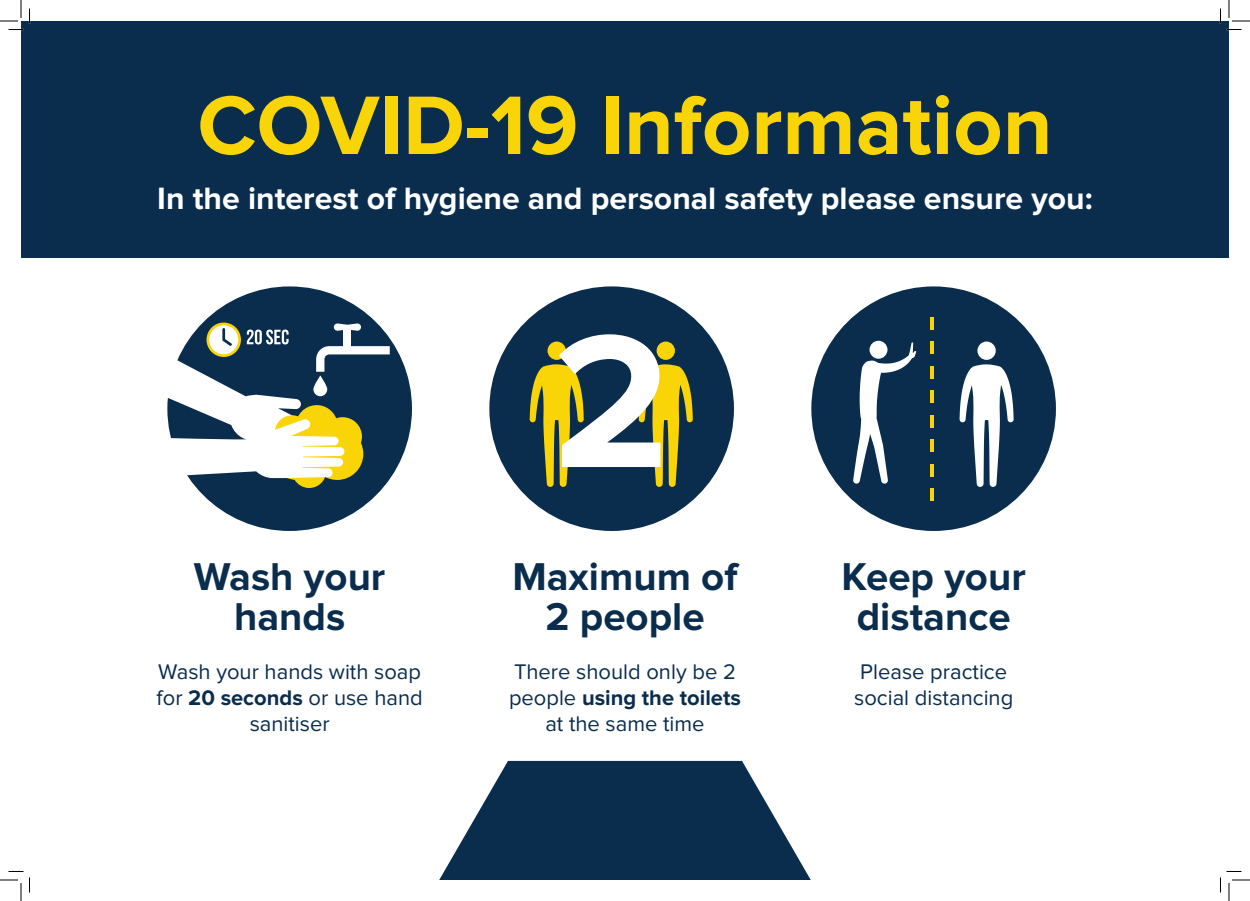
<style>
.page{position:relative;width:1250px;height:901px;background:#fff}
.page>*{position:absolute;margin:0;border:0;box-sizing:border-box;transform-origin:0 0}
.t1{font:700 196px "Proxima Nova";color:#fff}
.t2{font:700 86px "Proxima Nova";color:#f9d508}
.t3{font:700 40.2px/40px "Proxima Nova";color:#0a2d4e;text-align:center}
.t4{font:700 32px "Proxima Nova";color:#fff}
.t5{font:21.9px/26.3px "Proxima Nova";color:#0a2d4e;text-align:center}
.s1{font-weight:700}
</style>
<div class="page">
<div style="left:21px;top:21px;width:1208px;height:237px;background:#0a2d4e"></div>
<div style="left:167px;top:286px;width:245px;height:245px;background:#0a2d4e;border-radius:50%"></div>
<svg style="left:167px;top:323px;width:223px;height:165px"></svg>
<div style="left:811px;top:286px;width:245px;height:245px;background:#0a2d4e;border-radius:50%"></div>
<svg style="left:930px;top:488px;width:3px;height:13px"></svg>
<svg style="left:930px;top:415px;width:3px;height:12px"></svg>
<svg style="left:930px;top:439px;width:3px;height:13px"></svg>
<svg style="left:930px;top:464px;width:3px;height:12px"></svg>
<svg style="left:930px;top:390px;width:3px;height:13px"></svg>
<svg style="left:930px;top:317px;width:3px;height:12px"></svg>
<svg style="left:930px;top:366px;width:3px;height:12px"></svg>
<svg style="left:930px;top:342px;width:3px;height:12px"></svg>
<svg style="left:959px;top:364px;width:54px;height:123px"></svg>
<div style="left:977px;top:342px;width:18px;height:18px;background:#fff;border-radius:50%"></div>
<svg style="left:853px;top:342px;width:63px;height:142px"></svg>
<div style="left:489px;top:286px;width:245px;height:245px;background:#0a2d4e;border-radius:50%"></div>
<svg style="left:529px;top:364px;width:55px;height:123px"></svg>
<div style="left:547px;top:342px;width:19px;height:18px;background:#f9d508;border-radius:50%"></div>
<svg style="left:638px;top:364px;width:55px;height:123px"></svg>
<div style="left:656px;top:342px;width:19px;height:18px;background:#f9d508;border-radius:50%"></div>
<svg style="left:439px;top:761px;width:371px;height:119px"></svg>
<svg style="left:0;top:0;width:30px;height:30px"></svg>
<svg style="left:0;top:871px;width:30px;height:30px"></svg>
<svg style="left:1219px;top:0;width:31px;height:30px"></svg>
<svg style="left:1220px;top:871px;width:30px;height:30px"></svg>
<h2 class="t2" style="left:197px;top:86px;width:856px">COVID-19 Information</h2>
<h3 class="t4" style="left:157px;top:184px;width:937px">In the interest of hygiene and personal safety please ensure you:</h3>
<h3 class="t3" style="left:194px;top:558px;width:193px">Wash your hands</h3>
<p class="t5" style="left:157px;top:659px;width:268px">Wash your hands with soap for <span class="s1">20 seconds</span> or use hand sanitiser</p>
<h1 class="t1" style="left:553px;top:312px;width:119px">2</h1>
<h3 class="t3" style="left:512px;top:558px;width:227px">Maximum of<br>2 people</h3>
<p class="t5" style="left:509px;top:659px;width:233px">There should only be 2 people <span class="s1">using the toilets </span>at the same time</p>
<h3 class="t3" style="left:841px;top:558px;width:186px">Keep your distance</h3>
<p class="t5" style="left:854px;top:659px;width:161px;text-align:left">Please practice social distancing</p>
</div>
